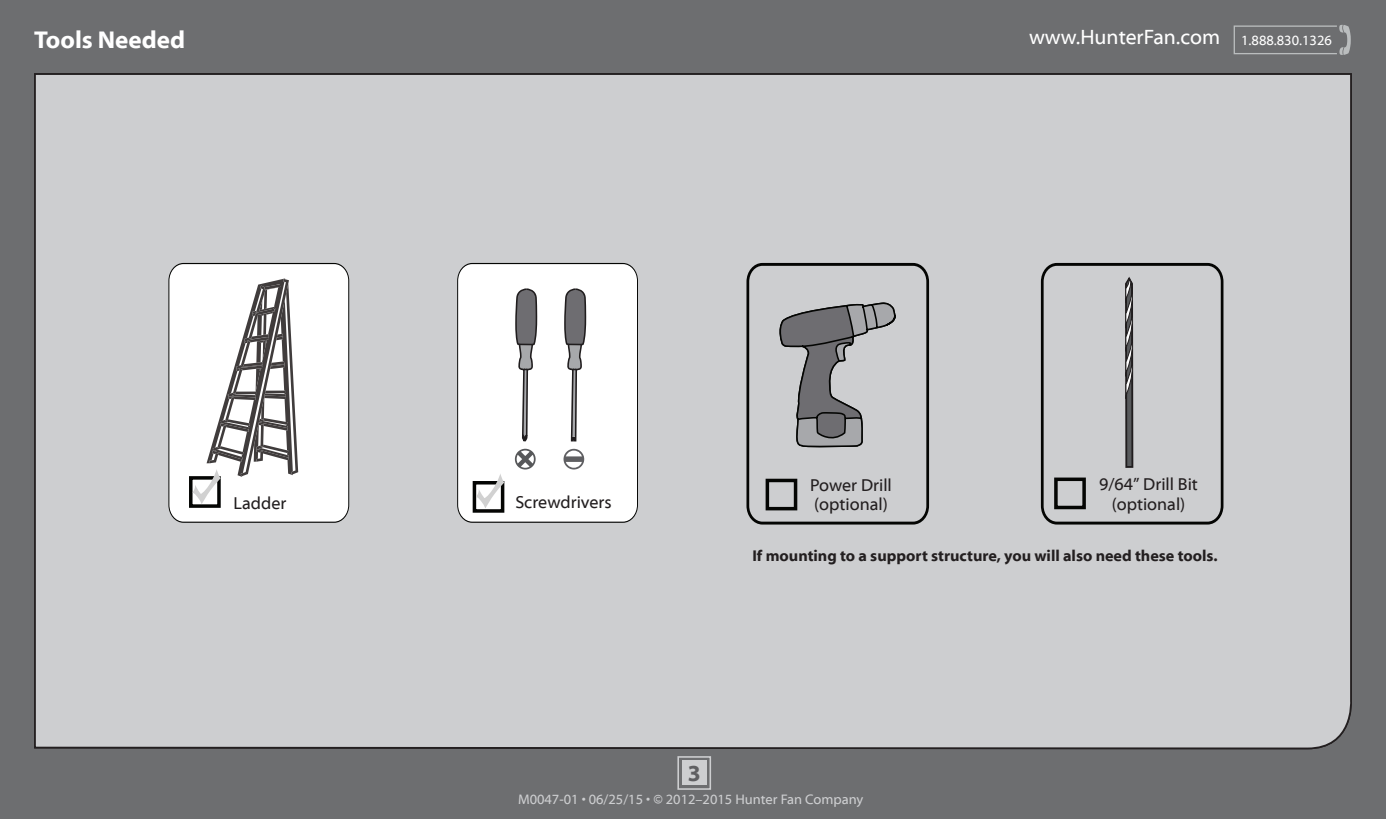
<style>
.page{position:relative;width:1386px;height:819px;background:#6d6e70}
.page>*{position:absolute;margin:0;border:0;box-sizing:border-box;transform-origin:0 0}
.Heading{font:700 24.5px "Myriad Web Pro";color:#fff}
.t1{font:700 22.75px "Myriad Web Pro";color:#5f5f62}
.t2{font:21px "Myriad Web Pro";color:#fff}
.instruction{font:17.5px/19.2px "Myriad Web Pro";color:#231f20}
.t3{font:700 15.75px "Myriad Web Pro";color:#231f20}
.t4{font:14px "Myriad Web Pro";color:#cdced0}
.s1{font-size:14px}
</style>
<div class="page">
<svg style="left:1339px;top:25px;width:12px;height:30px"></svg>
<div style="left:1234px;top:25px;width:104px;height:29px;border:1px solid #babdbe"></div>
<div style="left:34px;top:73px;width:1318px;height:677px;background:#cdced0"></div>
<svg style="left:168px;top:263px;width:181px;height:260px;background:#f1f1f1"></svg>
<svg style="left:189px;top:476px;width:32px;height:32px"></svg>
<svg style="left:192px;top:278px;width:106px;height:226px;background:#cbcaca"></svg>
<svg style="left:746px;top:262px;width:184px;height:263px;background:#bdbebf"></svg>
<div style="left:766px;top:479px;width:31px;height:31px;border:4px solid #040503"></div>
<svg style="left:778px;top:302px;width:118px;height:145px"></svg>
<svg style="left:1040px;top:262px;width:184px;height:263px;background:#c2c3c5"></svg>
<div style="left:1054px;top:478px;width:32px;height:31px;border:4px solid #040503"></div>
<svg style="left:1124px;top:80px;width:10px;height:389px;background:#999a9b"></svg>
<div style="left:457px;top:263px;width:181px;height:260px;background:#fff"></div>
<svg style="left:473px;top:481px;width:31px;height:32px"></svg>
<svg style="left:514px;top:449px;width:23px;height:21px"></svg>
<svg style="left:515px;top:288px;width:22px;height:153px"></svg>
<svg style="left:564px;top:449px;width:20px;height:21px"></svg>
<div style="left:564px;top:456px;width:19px;height:6px;border:2px solid #5f5f62"></div>
<svg style="left:564px;top:288px;width:22px;height:154px"></svg>
<svg style="left:476px;top:473px;width:28px;height:36px"></svg>
<div style="left:682px;top:761px;width:24px;height:24px;background:#cdced0"></div>
<div style="left:677px;top:756px;width:34px;height:34px;border:2px solid #cdced0"></div>
<p class="Heading" style="left:34px;top:26px;width:152px">Tools Needed</p>
<p class="t2" style="left:1029px;top:26px;width:304px">www.HunterFan.com <span class="s1">1.888.830.1326</span></p>
<p class="instruction" style="left:234px;top:494px;width:54px">Ladder</p>
<p class="instruction" style="left:810px;top:476px;width:83px">Power Drill (optional)</p>
<p class="instruction" style="left:1099px;top:475px;width:100px">9/64” Drill Bit</p>
<p class="instruction" style="left:515px;top:493px;width:98px">Screwdrivers</p>
<p class="instruction" style="left:1112px;top:494px;width:75px">(optional)</p>
<p class="t3" style="left:752px;top:548px;width:467px">If mounting to a support structure, you will also need these tools.</p>
<h2 class="t1" style="left:688px;top:761px;width:14px">3</h2>
<p class="t4" style="left:518px;top:792px;width:347px">M0047-01 • 06/25/15 • © 2012–2015 Hunter Fan Company</p>
</div>
